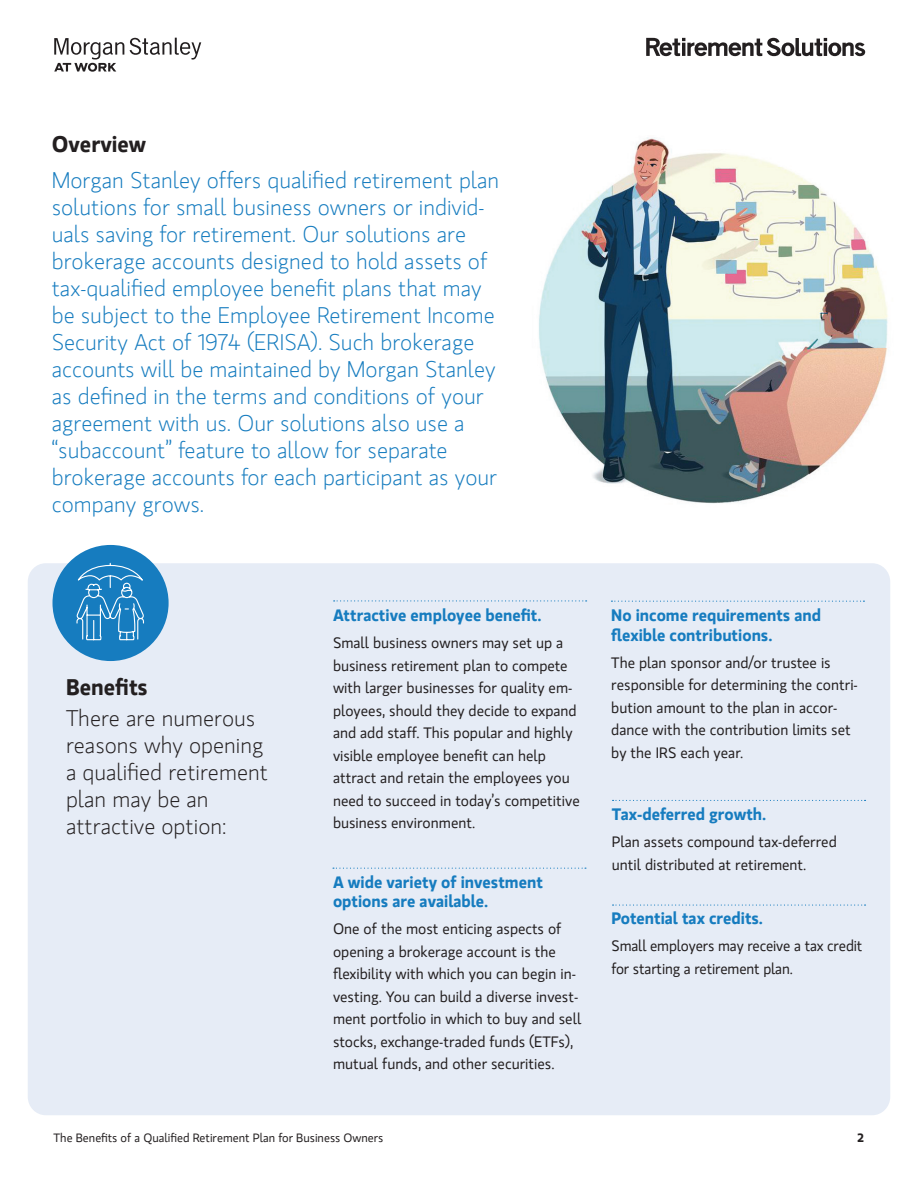
<style>
.page{position:relative;width:918px;height:1188px;background:#fff}
.page>*{position:absolute;margin:0;border:0;box-sizing:border-box;transform-origin:0 0}
.t1{font:300 22.5px/27px "MS Gloriola II Std";color:#167cbf}
.t2{font:300 22.5px/27px "MS Gloriola II Std";color:#231f20}
.t3{font:700 22.5px "MS Gloriola II Std";color:#231f20}
.t4{font:700 16.5px/19.5px "MS Gloriola II Std";color:#167cbf}
.t5{font:15px/22.5px "MS Gloriola II Std";color:#231f20}
.t6{font:12px "MS Gloriola II Std";color:#231f20}
.t7{font:700 12px "MS Gloriola II Std";color:#231f20}
</style>
<div class="page">
<div style="left:28px;top:563px;width:862px;height:552px;background:#e6ecf6"></div>
<div style="left:52px;top:545px;width:117px;height:116px;background:#167cbf;border-radius:50%"></div>
<svg style="left:54px;top:38px;width:147px;height:34px"></svg>
<svg style="left:646px;top:38px;width:219px;height:18px"></svg>
<img style="left:539px;top:137px;width:349px;height:367px">
<svg style="left:611px;top:601px;width:253px;height:1px"></svg>
<svg style="left:333px;top:868px;width:253px;height:1px"></svg>
<svg style="left:334px;top:600px;width:253px;height:2px"></svg>
<svg style="left:613px;top:800px;width:253px;height:1px"></svg>
<svg style="left:613px;top:904px;width:253px;height:2px"></svg>
<svg style="left:76px;top:562px;width:68px;height:79px"></svg>
<h1 class="t3" style="left:52px;top:128px;width:96px">Overview</h1>
<p class="t1" style="left:52px;top:167px;width:449px">Morgan Stanley offers qualified retirement plan solutions for small business owners or individ&shy;uals saving for retirement. Our solutions are brokerage accounts designed to hold assets of tax-qualified employee benefit plans that may be subject to the Employee Retirement Income Security Act of 1974 (ERISA). Such brokerage accounts will be maintained by Morgan Stanley as defined in the terms and conditions of your agreement with us. Our solutions also use a “subaccount” feature to allow for separate brokerage accounts for each participant as your company grows.</p>
<h1 class="t3" style="left:66px;top:671px;width:83px">Benefits</h1>
<h1 class="t2" style="left:66px;top:704px;width:204px">There are numerous reasons why opening a qualified retirement plan may be an attractive option:</h1>
<p class="t4" style="left:333px;top:605px;width:210px">Attractive employee benefit.</p>
<p class="t5" style="left:333px;top:631px;width:248px">Small business owners may set up a business retirement plan to compete with larger businesses for quality em&shy;ployees, should they decide to expand and add staff. This popular and highly visible employee benefit can help attract and retain the employees you need to succeed in today’s competitive business environment.</p>
<p class="t4" style="left:333px;top:871px;width:212px">A wide variety of investment options are available.</p>
<p class="t5" style="left:333px;top:917px;width:250px">One of the most enticing aspects of opening a brokerage account is the flexibility with which you can begin in&shy;vesting. You can build a diverse invest&shy;ment portfolio in which to buy and sell stocks, exchange-traded funds (ETFs), mutual funds, and other securities.</p>
<p class="t4" style="left:611px;top:605px;width:211px">No income requirements and flexible contributions.</p>
<p class="t5" style="left:611px;top:651px;width:248px">The plan sponsor and/or trustee is responsible for determining the contri&shy;bution amount to the plan in accor&shy;dance with the contribution limits set by the IRS each year.</p>
<p class="t4" style="left:612px;top:804px;width:156px">Tax-deferred growth.</p>
<p class="t5" style="left:612px;top:830px;width:226px">Plan assets compound tax-deferred until distributed at retirement.</p>
<p class="t4" style="left:612px;top:908px;width:153px">Potential tax credits.</p>
<p class="t5" style="left:612px;top:935px;width:252px">Small employers may receive a tax credit for starting a retirement plan.</p>
<p class="t6" style="left:54px;top:1130px;width:331px">The Benefits of a Qualified Retirement Plan for Business Owners</p>
<p class="t7" style="left:857px;top:1129px;width:8px">2</p>
</div>
